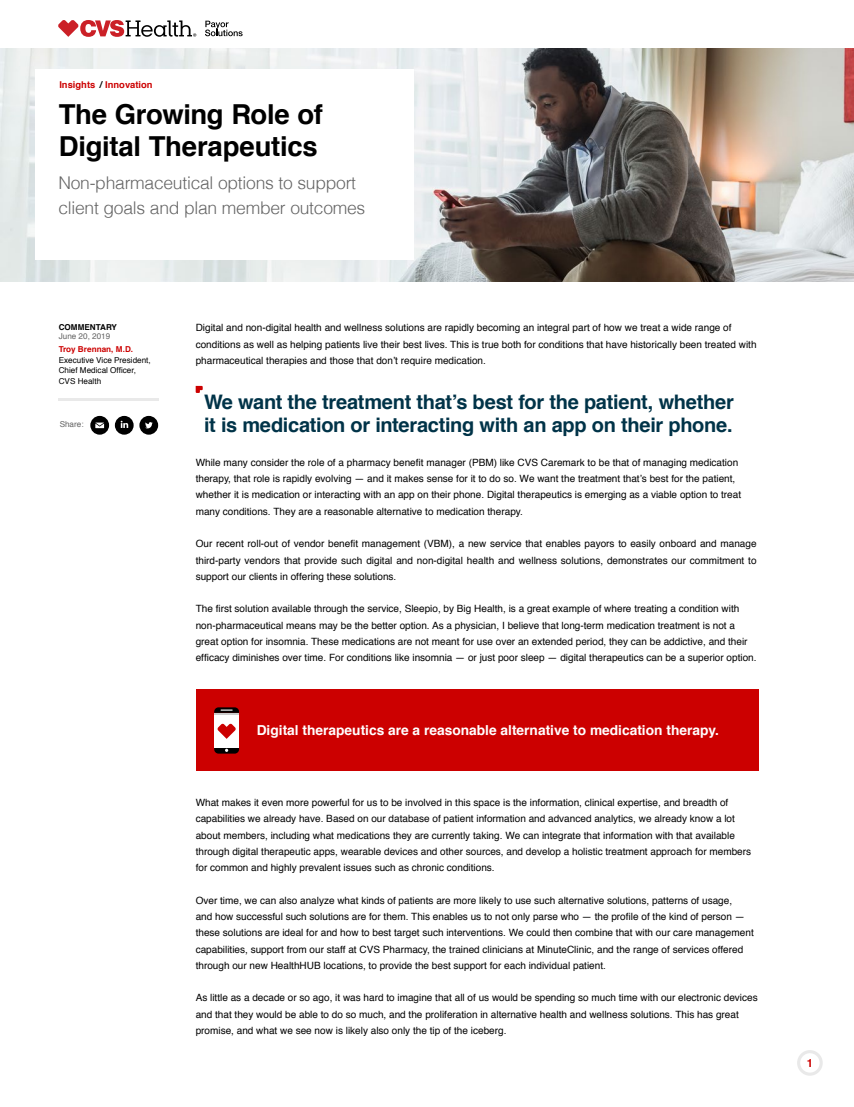
<style>
.page{position:relative;width:854px;height:1107px;background:#fff}
.page>*{position:absolute;margin:0;border:0;box-sizing:border-box;transform-origin:0 0}
.t1{font:700 27.5px/31.2px "Helvetica";letter-spacing:-.01em;color:#000}
.t2{font:700 20px/23px "Helvetica";letter-spacing:-.015em;color:#003348}
.t3{font:300 17.5px/25px "Helvetica";letter-spacing:-.015em;color:#646464}
.t4{font:700 13.75px "Helvetica";color:#fff}
.t5{font:700 11.25px "Helvetica";color:#c00}
.t6{font:10px/16.2px "Helvetica";color:#000}
.t7{font:700 9.38px "Helvetica";color:#c00}
.t8{font:8.12px/10.6px "Helvetica";color:#000}
.t9{font:8.12px "Helvetica";color:#646464}
.t10{font:700 8.12px "Helvetica";color:#c00}
.t11{font:700 8.12px "Helvetica";color:#000}
.s1{color:#000}
</style>
<div class="page">
<div style="left:797px;top:1049px;width:25px;height:26px;border:3px solid #e9e9e9;border-radius:50%"></div>
<img style="left:0;top:48px;width:854px;height:233px">
<svg style="left:196px;top:386px;width:7px;height:7px"></svg>
<hr style="left:58px;top:398px;width:100px;height:2px;background:#e9e9e9">
<svg style="left:205px;top:21px;width:38px;height:15px"></svg>
<svg style="left:58px;top:20px;width:138px;height:17px"></svg>
<div style="left:35px;top:69px;width:378px;height:191px;background:#fff"></div>
<div style="left:90px;top:416px;width:19px;height:18px;background:#000;border-radius:50%"></div>
<svg style="left:95px;top:422px;width:9px;height:6px"></svg>
<div style="left:115px;top:416px;width:19px;height:18px;background:#000;border-radius:50%"></div>
<svg style="left:121px;top:421px;width:7px;height:7px"></svg>
<div style="left:139px;top:416px;width:19px;height:18px;background:#000;border-radius:50%"></div>
<svg style="left:145px;top:422px;width:8px;height:6px"></svg>
<div style="left:196px;top:689px;width:562px;height:82px;background:#c00"></div>
<svg style="left:214px;top:707px;width:25px;height:46px"></svg>
<p class="t7" style="left:59px;top:77px;width:95px">Insights <span class="s1">/</span> Innovation</p>
<h1 class="t1" style="left:59px;top:99px;width:266px">The Growing Role of<br>Digital Therapeutics</h1>
<h3 class="t3" style="left:58px;top:169px;width:308px">Non-pharmaceutical options to support client goals and plan member outcomes</h3>
<p class="t11" style="left:59px;top:320px;width:60px">COMMENTARY</p>
<p class="t9" style="left:59px;top:330px;width:53px">June 20, 2019</p>
<p class="t8" style="left:59px;top:354px;width:93px">Executive Vice President,<br>Chief Medical Officer,<br>CVS Health</p>
<p class="t10" style="left:59px;top:342px;width:76px">Troy Brennan, M.D.</p>
<p class="t9" style="left:60px;top:418px;width:25px">Share:</p>
<p class="t6" style="left:196px;top:320px;width:562px">Digital and non-digital health and wellness solutions are rapidly becoming an integral part of how we treat a wide range of conditions as well as helping patients live their best lives. This is true both for conditions that have historically been treated with pharmaceutical therapies and those that don’t require medication.</p>
<h2 class="t2" style="left:204px;top:391px;width:531px">We want the treatment that’s best for the patient, whether it is medication or interacting with an app on their phone.</h2>
<p class="t6" style="left:196px;top:454px;width:547px">While many consider the role of a pharmacy benefit manager (PBM) like CVS Caremark to be that of managing medication therapy, that role is rapidly evolving — and it makes sense for it to do so. We want the treatment that’s best for the patient, whether it is medication or interacting with an app on their phone. Digital therapeutics is emerging as a viable option to treat many conditions. They are a reasonable alternative to medication therapy.</p>
<p class="t6" style="left:196px;top:536px;width:562px;text-align:justify">Our recent roll-out of vendor benefit management (VBM), a new service that enables payors to easily onboard and manage third-party vendors that provide such digital and non-digital health and wellness solutions, demonstrates our commitment to support our clients in offering these solutions.</p>
<p class="t6" style="left:196px;top:601px;width:562px">The first solution available through the service, Sleepio, by Big Health, is a great example of where treating a condition with non-pharmaceutical means may be the better option. As a physician, I believe that long-term medication treatment is not a great option for insomnia. These medications are not meant for use over an extended period, they can be addictive, and their efficacy diminishes over time. For conditions like insomnia — or just poor sleep — digital therapeutics can be a superior option.</p>
<h3 class="t4" style="left:257px;top:719px;width:464px">Digital therapeutics are a reasonable alternative to medication therapy.</h3>
<p class="t6" style="left:196px;top:794px;width:557px">What makes it even more powerful for us to be involved in this space is the information, clinical expertise, and breadth of capabilities we already have. Based on our database of patient information and advanced analytics, we already know a lot about members, including what medications they are currently taking. We can integrate that information with that available through digital therapeutic apps, wearable devices and other sources, and develop a holistic treatment approach for members for common and highly prevalent issues such as chronic conditions.</p>
<p class="t6" style="left:196px;top:892px;width:559px">Over time, we can also analyze what kinds of patients are more likely to use such alternative solutions, patterns of usage,<br>and how successful such solutions are for them. This enables us to not only parse who — the profile of the kind of person — these solutions are ideal for and how to best target such interventions. We could then combine that with our care management capabilities, support from our staff at CVS Pharmacy, the trained clinicians at MinuteClinic, and the range of services offered through our new HealthHUB locations, to provide the best support for each individual patient.</p>
<p class="t6" style="left:196px;top:989px;width:563px">As little as a decade or so ago, it was hard to imagine that all of us would be spending so much time with our electronic devices and that they would be able to do so much, and the proliferation in alternative health and wellness solutions. This has great promise, and what we see now is likely also only the tip of the iceberg.</p>
<p class="t5" style="left:807px;top:1053px;width:8px">1</p>
</div>
